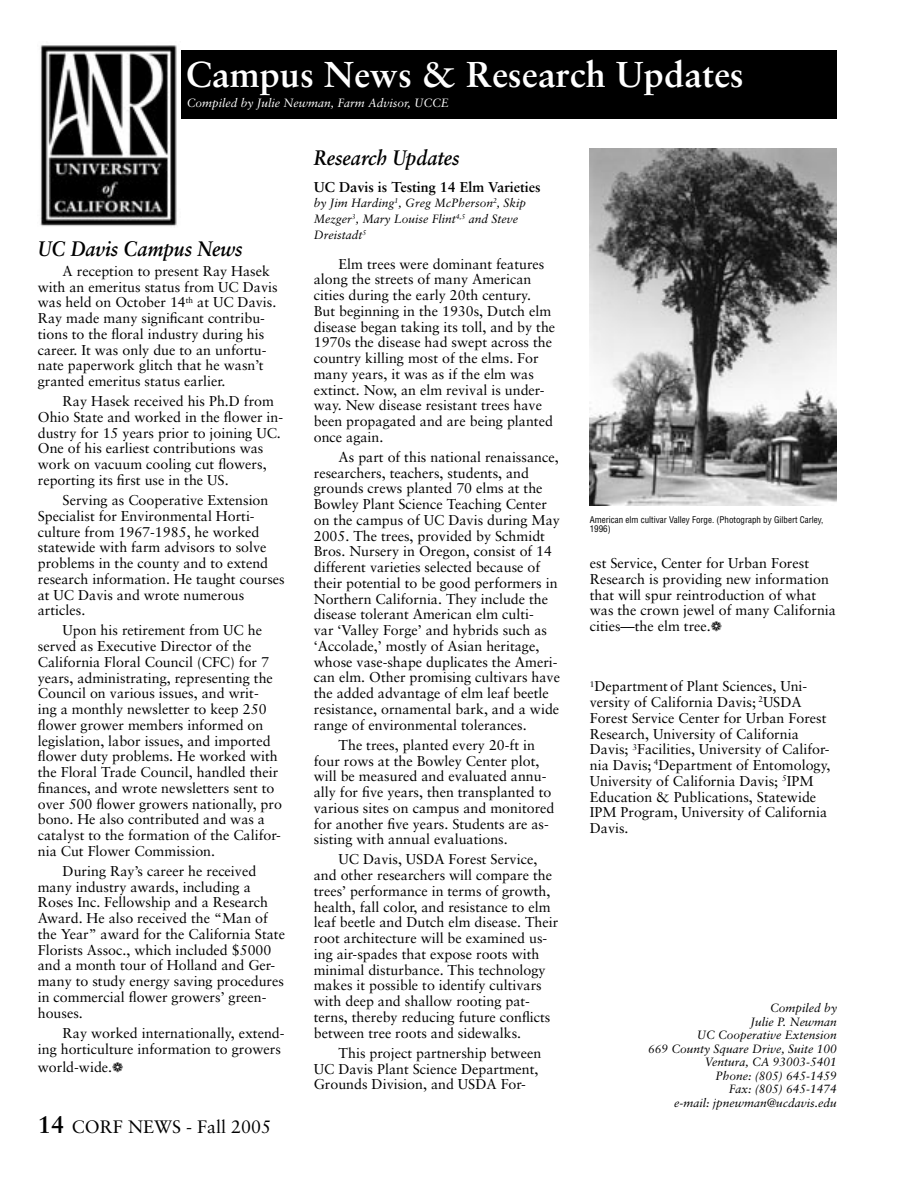
<style>
.page{position:relative;width:918px;height:1188px;background:#fff}
.page>*{position:absolute;margin:0;border:0;box-sizing:border-box;transform-origin:0 0}
.t1{font:700 36px "Sabon";color:#fff}
.t2{font:italic 700 21px "Sabon";color:#000;scale:.9 1}
.t3{font:18px "Sabon";color:#000}
.t4{font:14.25px/15.8px "Sabon";color:#000}
.t5{font:700 14.25px "Sabon";color:#000}
.t6{font:italic 12px/13.5px "Sabon";color:#000;text-align:right}
.t7{font:italic 12px "Sabon";color:#fff}
.t8{font:condensed 9px/9px "Helvetica";color:#000}
.s1{font-weight:700;font-size:24px}
</style>
<div class="page">
<div style="left:38px;top:50px;width:799px;height:69px;background:#000"></div>
<img style="left:38px;top:45px;width:142px;height:182px">
<img style="left:589px;top:148px;width:248px;height:358px">
<h1 class="t1" style="left:186px;top:52px;width:559px">Campus News &amp; Research Updates</h1>
<p class="t7" style="left:187px;top:96px;width:264px">Compiled by Julie Newman, Farm Advisor, UCCE</p>
<h2 class="t2" style="left:38px;top:236px;width:229px">UC Davis Campus News</h2>
<p class="t4" style="left:38px;top:263px;width:241px;text-indent:25px">A reception to present Ray Hasek with an emeritus status from UC Davis was held on October 14<sup>th</sup> at UC Davis.<br>Ray made many significant contribu&shy;tions to the floral industry during his career. It was only due to an unfortu&shy;nate paperwork glitch that he wasn’t granted emeritus status earlier.</p>
<p class="t4" style="left:38px;top:393px;width:247px;text-indent:25px">Ray Hasek received his Ph.D from Ohio State and worked in the flower in&shy;dustry for 15 years prior to joining UC.<br>One of his earliest contributions was work on vacuum cooling cut flowers, reporting its first use in the US.</p>
<p class="t4" style="left:38px;top:492px;width:249px;text-indent:25px">Serving as Cooperative Extension<br>Specialist for Environmental Horti&shy;culture from 1967-1985, he worked statewide with farm advisors to solve problems in the county and to extend research information. He taught courses at UC Davis and wrote numerous articles.</p>
<p class="t4" style="left:38px;top:622px;width:246px;text-indent:25px">Upon his retirement from UC he served as Executive Director of the California Floral Council (CFC) for 7 years, administrating, representing the Council on various issues, and writ-<br>ing a monthly newsletter to keep 250 flower grower members informed on legislation, labor issues, and imported flower duty problems. He worked with the Floral Trade Council, handled their finances, and wrote newsletters sent to over 500 flower growers nationally, pro bono. He also contributed and was a catalyst to the formation of the Califor&shy;nia Cut Flower Commission.</p>
<p class="t4" style="left:38px;top:863px;width:249px;text-indent:25px">During Ray’s career he received many industry awards, including a Roses Inc. Fellowship and a Research Award. He also received the “Man of the Year” award for the California State Florists Assoc., which included $5000 and a month tour of Holland and Ger&shy;many to study energy saving procedures in commercial flower growers’ green&shy;houses.</p>
<p class="t4" style="left:38px;top:1025px;width:248px;text-align:right">Ray worked internationally, extend-<br>ing horticulture information to growers</p>
<p class="t4" style="left:38px;top:1059px;width:87px">world-wide.❁</p>
<p class="t3" style="left:38px;top:1116px;width:235px"><span class="s1">14</span> CORF NEWS - Fall 2005</p>
<h2 class="t2" style="left:314px;top:144px;width:163px">Research Updates</h2>
<p class="t5" style="left:314px;top:178px;width:228px">UC Davis is Testing 14 Elm Varieties</p>
<p class="t6" style="left:314px;top:195px;width:214px;line-height:15.8px;text-align:left">by Jim Harding<sup>1</sup>, Greg McPherson<sup>2</sup>, Skip<br>Mezger<sup>3</sup>, Mary Louise Flint<sup>4,5</sup> and Steve<br>Dreistadt<sup>5</sup></p>
<p class="t4" style="left:314px;top:256px;width:243px;text-indent:25px">Elm trees were dominant features along the streets of many American cities during the early 20th century.<br>But beginning in the 1930s, Dutch elm disease began taking its toll, and by the 1970s the disease had swept across the country killing most of the elms. For many years, it was as if the elm was extinct. Now, an elm revival is under&shy;way. New disease resistant trees have been propagated and are being planted once again.</p>
<p class="t4" style="left:314px;top:449px;width:248px;text-indent:25px">As part of this national renaissance, researchers, teachers, students, and grounds crews planted 70 elms at the Bowley Plant Science Teaching Center on the campus of UC Davis during May 2005. The trees, provided by Schmidt Bros. Nursery in Oregon, consist of 14 different varieties selected because of their potential to be good performers in Northern California. They include the disease tolerant American elm culti-<br>var ‘Valley Forge’ and hybrids such as ‘Accolade,’ mostly of Asian heritage, whose vase-shape duplicates the Ameri&shy;can elm. Other promising cultivars have the added advantage of elm leaf beetle resistance, ornamental bark, and a wide range of environmental tolerances.</p>
<p class="t4" style="left:314px;top:737px;width:242px;text-indent:25px">The trees, planted every 20-ft in four rows at the Bowley Center plot, will be measured and evaluated annu&shy;ally for five years, then transplanted to various sites on campus and monitored for another five years. Students are as&shy;sisting with annual evaluations.</p>
<p class="t4" style="left:314px;top:851px;width:246px;text-indent:25px">UC Davis, USDA Forest Service, and other researchers will compare the trees’ performance in terms of growth, health, fall color, and resistance to elm leaf beetle and Dutch elm disease. Their root architecture will be examined us&shy;ing air-spades that expose roots with minimal disturbance. This technology makes it possible to identify cultivars with deep and shallow rooting pat&shy;terns, thereby reducing future conflicts between tree roots and sidewalks.</p>
<p class="t4" style="left:314px;top:1045px;width:229px;text-indent:25px">This project partnership between<br>UC Davis Plant Science Department,<br>Grounds Division, and USDA For-</p>
<p class="t8" style="left:590px;top:516px;width:235px">American elm cultivar Valley Forge. (Photograph by Gilbert Carley,<br>1996)</p>
<p class="t4" style="left:590px;top:555px;width:248px">est Service, Center for Urban Forest Research is providing new information that will spur reintroduction of what was the crown jewel of many California cities—the elm tree.❁</p>
<p class="t4" style="left:590px;top:679px;width:242px"><sup>1</sup>Department of Plant Sciences, Uni&shy;versity of California Davis; <sup>2</sup>USDA Forest Service Center for Urban Forest Research, University of California Davis; <sup>3</sup>Facilities, University of Califor&shy;nia Davis; <sup>4</sup>Department of Entomology, University of California Davis; <sup>5</sup>IPM Education &amp; Publications, Statewide IPM Program, University of California Davis.</p>
<p class="t6" style="left:648px;top:1001px;width:190px">Compiled by<br>Julie P. Newman<br>UC Cooperative Extension<br>669 County Square Drive, Suite 100<br>Ventura, CA 93003-5401<br>Phone: (805) 645-1459<br>Fax: (805) 645-1474<br>e-mail: jpnewman@ucdavis.edu</p>
</div>
